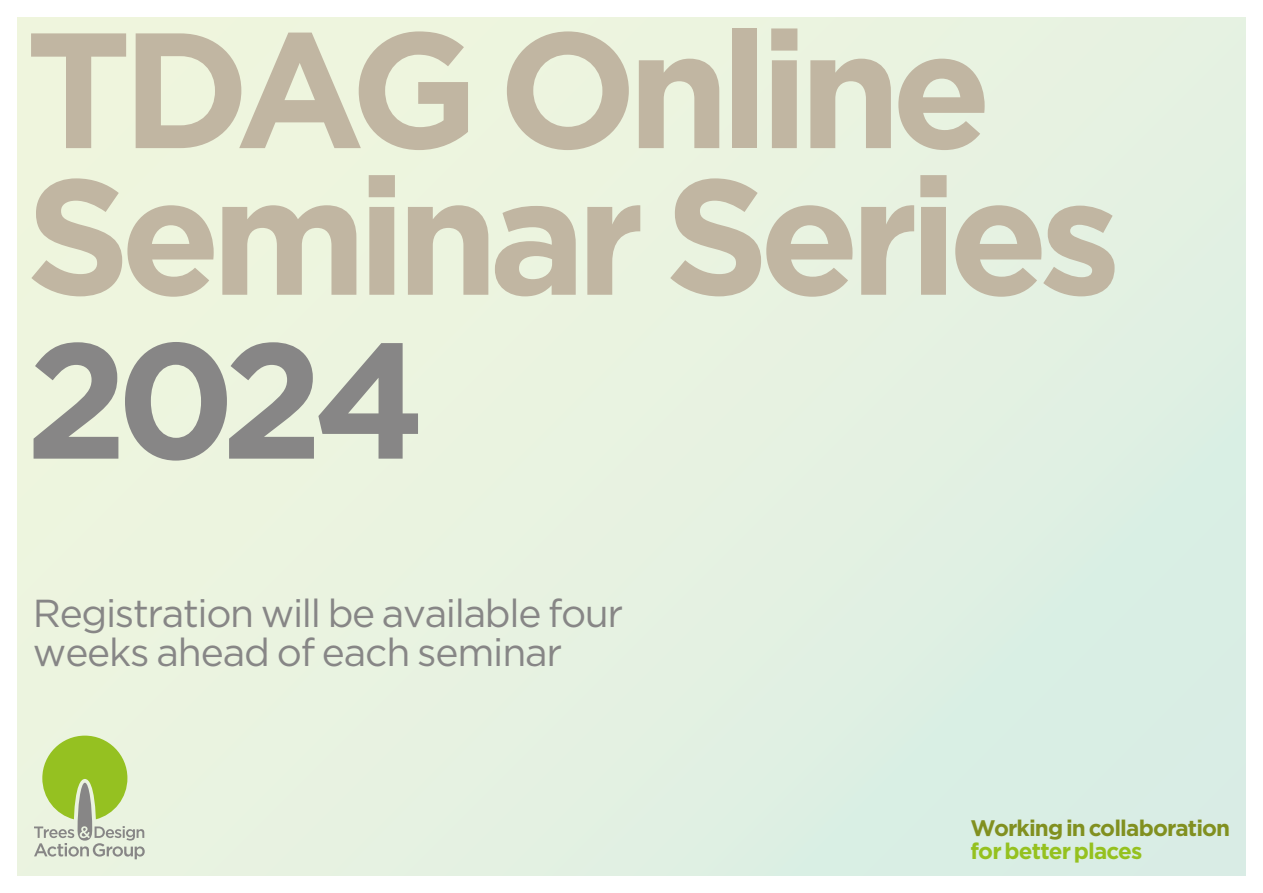
<style>
.page{position:relative;width:1263px;height:893px;background:#fff}
.page>*{position:absolute;margin:0;border:0;box-sizing:border-box;transform-origin:0 0}
.t1{font:700 163.8px/146.7px "Gotham";letter-spacing:-.06em;color:#c1b6a2}
.t2{font:700 163.8px "Gotham";color:#878686}
.t3{font:39px/39px "Gotham";letter-spacing:-.035em;color:#878686}
.t4{font:700 22.5px "Gotham";letter-spacing:-.04em;color:#819020}
.t5{font:700 22.5px "Gotham";letter-spacing:-.04em;color:#95c11f}
</style>
<div class="page">
<div style="left:17px;top:17px;width:1229px;height:859px;background:linear-gradient(to right,#f0f5de,#deefe4)"></div>
<svg style="left:34px;top:736px;width:111px;height:123px;background:#c0d490"></svg>
<h1 class="t1" style="left:26px;top:16px;width:1097px">TDAG Online<br>Seminar Series</h1>
<h1 class="t2" style="left:26px;top:292px;width:402px">2024</h1>
<p class="t3" style="left:33px;top:593px;width:592px">Registration will be available four weeks ahead of each seminar</p>
<p class="t4" style="left:971px;top:814px;width:261px">Working in collaboration</p>
<p class="t5" style="left:971px;top:836px;width:173px">for better places</p>
</div>
